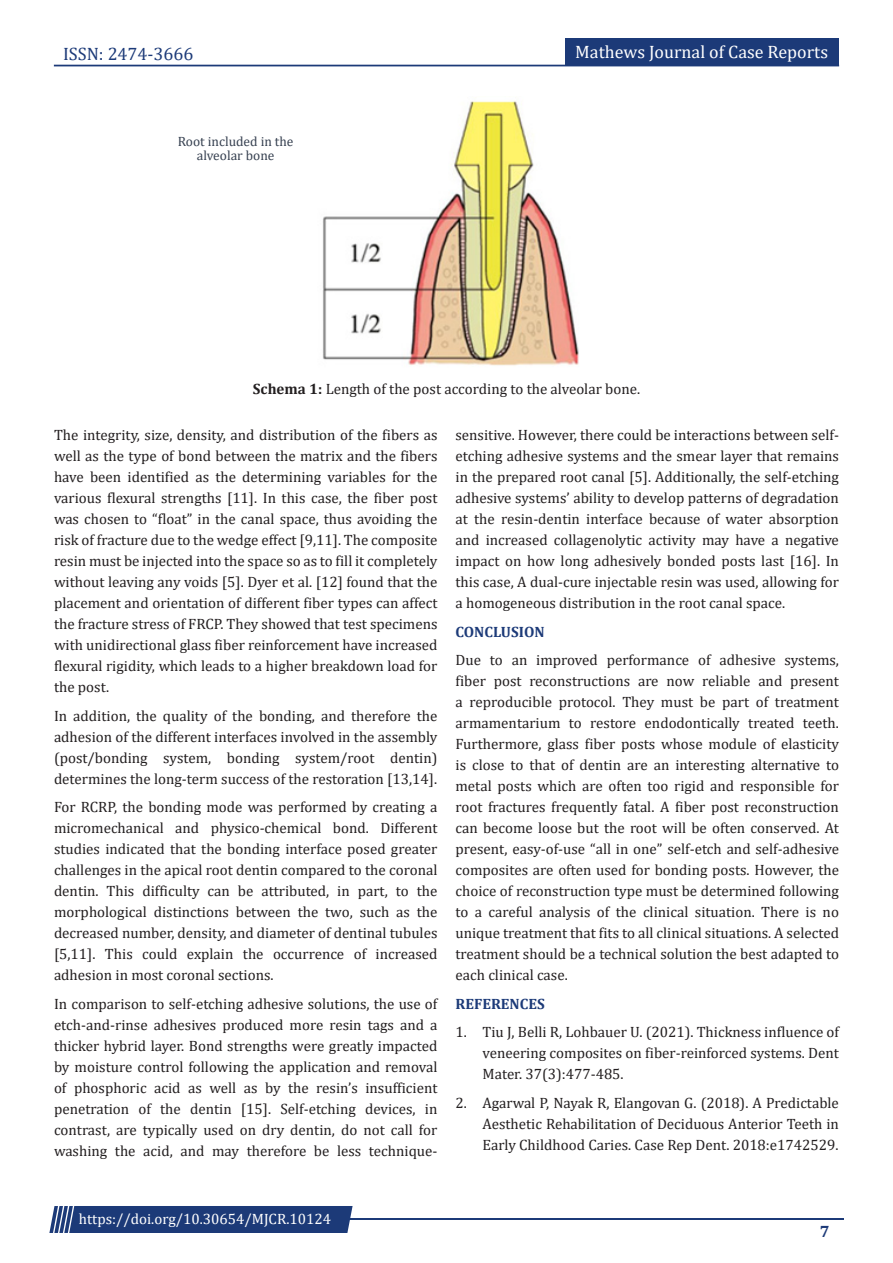
<style>
.page{position:relative;width:893px;height:1263px;background:#fff}
.page>*{position:absolute;margin:0;border:0;box-sizing:border-box;transform-origin:0 0}
.t1{font:18px "Cambria";color:#fff}
.t2{font:18px "Cambria";color:#1c3a78}
.t3{font:700 16.5px "Cambria";color:#1c3a78}
.t4{font:15px/21px "Cambria";color:#231f20;text-align:justify}
.t5{font:15px "Cambria";color:#fff}
.t6{font:700 15px "Cambria";color:#1c3a78}
.t7{font:13.5px/14.9px "Cambria";color:#374151;text-align:center}
.s1{font-weight:700}
</style>
<div class="page">
<div style="left:54px;top:65px;width:785px;height:1px;border:1px solid #1c3a78"></div>
<div style="left:565px;top:39px;width:274px;height:27px;background:#1c3a78"></div>
<hr style="left:310px;top:1219px;width:534px;height:1px;background:#1c3a78">
<div style="left:49px;top:1206px;width:304px;height:27px;background:#1c3a78"></div>
<img style="left:323px;top:101px;width:256px;height:265px">
<p class="t2" style="left:63px;top:43px;width:132px">ISSN: 2474-3666</p>
<p class="t7" style="left:178px;top:133px;width:117px">Root included in the alveolar bone</p>
<p class="t1" style="left:575px;top:41px;width:254px">Mathews Journal of Case Reports</p>
<p class="t4" style="left:253px;top:378px;width:389px"><span class="s1">Schema 1:</span> Length of the post according to the alveolar bone.</p>
<p class="t4" style="left:54px;top:424px;width:385px">The integrity, size, density, and distribution of the fibers as well as the type of bond between the matrix and the fibers have been identified as the determining variables for the various flexural strengths [11]. In this case, the fiber post was chosen to “float” in the canal space, thus avoiding the risk of fracture due to the wedge effect [9,11]. The composite resin must be injected into the space so as to fill it completely without leaving any voids [5]. Dyer et al. [12] found that the placement and orientation of different fiber types can affect the fracture stress of FRCP. They showed that test specimens with unidirectional glass fiber reinforcement have increased flexural rigidity, which leads to a higher breakdown load for the post.</p>
<p class="t4" style="left:54px;top:705px;width:385px">In addition, the quality of the bonding, and therefore the adhesion of the different interfaces involved in the assembly (post/bonding system, bonding system/root dentin) determines the long-term success of the restoration [13,14].</p>
<p class="t4" style="left:54px;top:796px;width:385px">For RCRP, the bonding mode was performed by creating a micromechanical and physico-chemical bond. Different studies indicated that the bonding interface posed greater challenges in the apical root dentin compared to the coronal dentin. This difficulty can be attributed, in part, to the morphological distinctions between the two, such as the decreased number, density, and diameter of dentinal tubules [5,11]. This could explain the occurrence of increased adhesion in most coronal sections.</p>
<p class="t4" style="left:54px;top:993px;width:385px">In comparison to self-etching adhesive solutions, the use of etch-and-rinse adhesives produced more resin tags and a thicker hybrid layer. Bond strengths were greatly impacted by moisture control following the application and removal of phosphoric acid as well as by the resin’s insufficient penetration of the dentin [15]. Self-etching devices, in contrast, are typically used on dry dentin, do not call for washing the acid, and may therefore be less technique-</p>
<p class="t4" style="left:455px;top:424px;width:385px">sensitive. However, there could be interactions between self&shy;etching adhesive systems and the smear layer that remains in the prepared root canal [5]. Additionally, the self-etching adhesive systems’ ability to develop patterns of degradation at the resin-dentin interface because of water absorption and increased collagenolytic activity may have a negative impact on how long adhesively bonded posts last [16]. In this case, A dual-cure injectable resin was used, allowing for a homogeneous distribution in the root canal space.</p>
<p class="t6" style="left:455px;top:621px;width:91px">CONCLUSION</p>
<p class="t4" style="left:455px;top:649px;width:385px">Due to an improved performance of adhesive systems, fiber post reconstructions are now reliable and present a reproducible protocol. They must be part of treatment armamentarium to restore endodontically treated teeth.<br>Furthermore, glass fiber posts whose module of elasticity is close to that of dentin are an interesting alternative to metal posts which are often too rigid and responsible for root fractures frequently fatal. A fiber post reconstruction can become loose but the root will be often conserved. At present, easy-of-use “all in one” self-etch and self-adhesive composites are often used for bonding posts. However, the choice of reconstruction type must be determined following to a careful analysis of the clinical situation. There is no unique treatment that fits to all clinical situations. A selected treatment should be a technical solution the best adapted to each clinical case.</p>
<p class="t6" style="left:455px;top:993px;width:91px">REFERENCES</p>
<p class="t4" style="left:482px;top:1021px;width:358px;text-indent:-27px">1. Tiu J, Belli R, Lohbauer U. (2021). Thickness influence of veneering composites on fiber-reinforced systems. Dent Mater. 37(3):477‑485.</p>
<p class="t4" style="left:482px;top:1092px;width:358px;text-indent:-27px">2. Agarwal P, Nayak R, Elangovan G. (2018). A Predictable Aesthetic Rehabilitation of Deciduous Anterior Teeth in Early Childhood Caries. Case Rep Dent. 2018:e1742529.</p>
<p class="t5" style="left:79px;top:1210px;width:254px">https://doi.org/10.30654/MJCR.10124</p>
<p class="t3" style="left:820px;top:1220px;width:11px">7</p>
</div>
